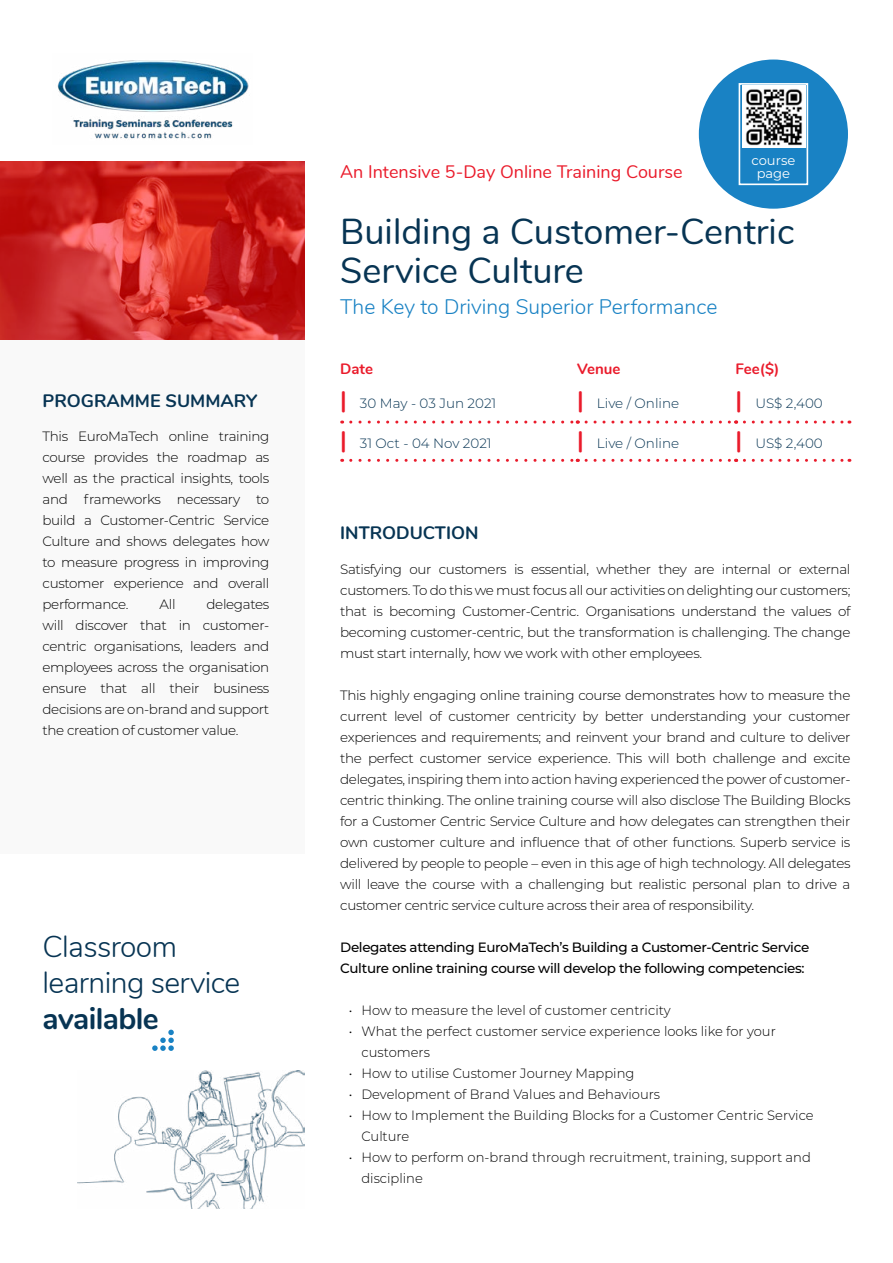
<style>
.page{position:relative;width:893px;height:1263px;background:#fff}
.page>*{position:absolute;margin:0;border:0;box-sizing:border-box;transform-origin:0 0}
.t1{font:36px/39px "Nunito";color:#073453}
.t2{font:300 30px/36px "Nunito";letter-spacing:-.02em;color:#073453}
.t3{font:700 30px "Nunito";letter-spacing:-.02em;color:#073453}
.t4{font:300 21px "Nunito";color:#1982c4}
.t5{font:18px "Nunito";color:#ea1b2b}
.t6{font:700 18px "Nunito";color:#073453}
.t7{font:700 15px "Nunito";color:#ea1b2b}
.t8{font:300 13.5px/21px "Montserrat";letter-spacing:-.01em;color:#000;text-align:justify}
.t9{font:500 13.5px/21px "Montserrat";letter-spacing:-.025em;color:#000}
.t10{font:300 13.5px "Montserrat";color:#073453}
.t11{font:13.05px/13px "Montserrat";color:#fff;text-align:center}
.s1{font-family:"Nunito";font-weight:700;font-size:24px;color:#ea1b2b}
</style>
<div class="page">
<svg style="left:0;top:162px;width:305px;height:178px;background:#cc2826"></svg>
<div style="left:0;top:340px;width:305px;height:514px;background:#f9f9f9"></div>
<svg style="left:152px;top:1030px;width:22px;height:21px"></svg>
<img style="left:78px;top:1071px;width:227px;height:138px">
<div style="left:699px;top:60px;width:149px;height:149px;background:#1982c4;border-radius:50%"></div>
<div style="left:739px;top:83px;width:69px;height:102px;border:2px solid #fff"></div>
<img style="left:57px;top:60px;width:192px;height:79px">
<svg style="left:351px;top:421px;width:227px;height:3px"></svg>
<svg style="left:586px;top:421px;width:151px;height:3px"></svg>
<svg style="left:744px;top:421px;width:106px;height:3px"></svg>
<svg style="left:351px;top:459px;width:227px;height:3px"></svg>
<svg style="left:586px;top:459px;width:151px;height:3px"></svg>
<svg style="left:744px;top:459px;width:106px;height:3px"></svg>
<img style="left:742px;top:86px;width:63px;height:62px">
<h3 class="t6" style="left:43px;top:387px;width:216px">PROGRAMME SUMMARY</h3>
<p class="t8" style="left:43px;top:426px;width:228px">This EuroMaTech online training course provides the roadmap as well as the practical insights, tools and frameworks necessary to build a Customer-Centric Service Culture and shows delegates how to measure progress in improving customer experience and overall performance.</p>
<p class="t8" style="left:43px;top:594px;width:228px;text-indent:164px">delegates will discover that in customer&shy;centric organisations, leaders and employees across the organisation ensure that all their business decisions are on-brand and support the creation of customer value.</p>
<p class="t8" style="left:160px;top:594px;width:17px">All</p>
<h2 class="t2" style="left:43px;top:927px;width:199px">Classroom learning service</h2>
<h2 class="t3" style="left:43px;top:997px;width:118px">available</h2>
<h3 class="t5" style="left:340px;top:158px;width:344px">An Intensive 5-Day Online Training Course</h3>
<p class="t11" style="left:751px;top:153px;width:45px">course page</p>
<h1 class="t1" style="left:340px;top:210px;width:456px">Building a Customer-Centric<br>Service Culture</h1>
<h3 class="t4" style="left:340px;top:291px;width:379px">The Key to Driving Superior Performance</h3>
<p class="t7" style="left:340px;top:358px;width:34px">Date</p>
<p class="t7" style="left:577px;top:358px;width:45px">Venue</p>
<p class="t7" style="left:736px;top:358px;width:45px">Fee($)</p>
<p class="t10" style="left:340px;top:394px;width:158px"><span class="s1">|</span> 30 May - 03 Jun 2021</p>
<p class="t10" style="left:577px;top:394px;width:103px"><span class="s1">|</span> Live / Online</p>
<p class="t10" style="left:736px;top:394px;width:89px"><span class="s1">|</span> US$ 2,400</p>
<p class="t10" style="left:340px;top:434px;width:153px"><span class="s1">|</span> 31 Oct - 04 Nov 2021</p>
<p class="t10" style="left:577px;top:434px;width:103px"><span class="s1">|</span> Live / Online</p>
<p class="t10" style="left:736px;top:434px;width:89px"><span class="s1">|</span> US$ 2,400</p>
<h3 class="t6" style="left:340px;top:520px;width:140px">INTRODUCTION</h3>
<p class="t8" style="left:340px;top:558px;width:512px">Satisfying our customers is essential, whether they are internal or external customers. To do this we must focus all our activities on delighting our customers; that is becoming Customer-Centric. Organisations understand the values of becoming customer-centric, but the transformation is challenging. The change must start internally, how we work with other employees.</p>
<p class="t8" style="left:340px;top:684px;width:512px">This highly engaging online training course demonstrates how to measure the current level of customer centricity by better understanding your customer experiences and requirements; and reinvent your brand and culture to deliver the perfect customer service experience. This will both challenge and excite delegates, inspiring them into action having experienced the power of customer&shy;centric thinking. The online training course will also disclose The Building Blocks for a Customer Centric Service Culture and how delegates can strengthen their own customer culture and influence that of other functions. Superb service is delivered by people to people – even in this age of high technology. All delegates will leave the course with a challenging but realistic personal plan to drive a customer centric service culture across their area of responsibility.</p>
<p class="t9" style="left:340px;top:936px;width:471px">Delegates attending EuroMaTech’s Building a Customer-Centric Service<br>Culture online training course will develop the following competencies:</p>
<p class="t8" style="left:349px;top:999px;width:324px">• How to measure the level of customer centricity</p>
<p class="t8" style="left:361px;top:1020px;width:416px;text-indent:-13px">• What the perfect customer service experience looks like for your customers</p>
<p class="t8" style="left:349px;top:1062px;width:287px">• How to utilise Customer Journey Mapping</p>
<p class="t8" style="left:349px;top:1083px;width:313px">• Development of Brand Values and Behaviours</p>
<p class="t8" style="left:361px;top:1104px;width:454px;text-indent:-13px">• How to Implement the Building Blocks for a Customer Centric Service<br>Culture</p>
<p class="t8" style="left:361px;top:1146px;width:451px;text-indent:-13px">• How to perform on-brand through recruitment, training, support and discipline</p>
</div>
